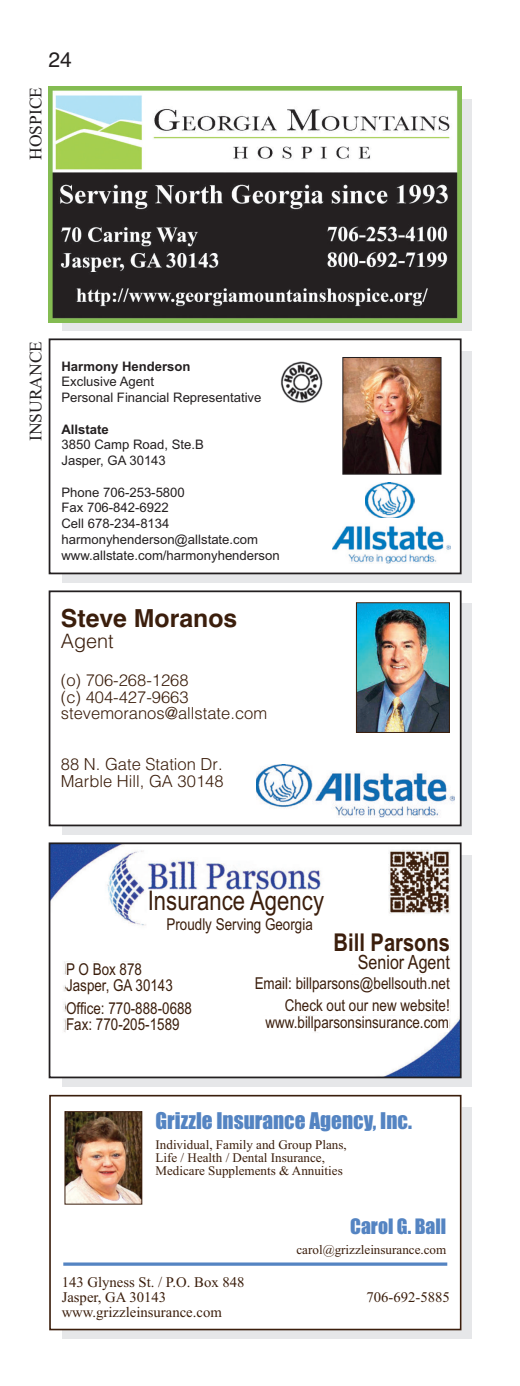
<style>
.page{position:relative;width:520px;height:1386px;background:#fff}
.page>*{position:absolute;margin:0;border:0;box-sizing:border-box;transform-origin:0 0}
.t1{font:26.95px "Arial Narrow";color:#3b1e0c}
.t2{font:700 24.85px "Helvetica";color:#3b1e0c}
.t3{font:700 24.5px "Arial Narrow";color:#3b1e0c}
.t4{font:21.18px "Impact";color:#5484c2}
.t5{font:21px "Helvetica";color:#231f20}
.t6{font:300 19.78px "Helvetica";color:#3b1e0c}
.t7{font:19.6px "Arial Narrow";color:#3b1e0c}
.t8{font:19.6px "Impact";color:#5484c2}
.t9{font:17.5px "Times New Roman";color:#231f20}
.t10{font:16.45px/16.6px "Arial Narrow";color:#3b1e0c}
.t11{font:300 16.45px/16.8px "Helvetica";color:#3b1e0c}
.t12{font:14.7px/15px "Times New Roman";color:#3b1e0c}
.t13{font:13.12px/15.8px "Arial";color:#231f20}
.t14{font:13.12px/13.3px "Times New Roman";color:#3b1e0c}
.t15{font:700 13.12px "Arial";color:#231f20}
</style>
<div class="page">
<div style="left:62px;top:100px;width:409px;height:231px;background:#e6e7e9"></div>
<img style="left:49px;top:86px;width:412px;height:236px">
<div style="left:62px;top:352px;width:409px;height:231px;background:#e6e7e9"></div>
<div style="left:50px;top:340px;width:410px;height:233px;background:#fff"></div>
<img style="left:281px;top:361px;width:42px;height:42px">
<img style="left:344px;top:359px;width:95px;height:114px">
<div style="left:342px;top:357px;width:99px;height:118px;border:1px solid #231f20"></div>
<img style="left:366px;top:483px;width:48px;height:35px">
<img style="left:332px;top:526px;width:118px;height:37px">
<div style="left:49px;top:338px;width:412px;height:236px;border:2px solid #231f20"></div>
<div style="left:62px;top:604px;width:409px;height:231px;background:#e6e7e9"></div>
<div style="left:50px;top:592px;width:410px;height:233px;background:#fff"></div>
<img style="left:358px;top:604px;width:90px;height:127px">
<div style="left:356px;top:602px;width:94px;height:131px;border:1px solid #3b1e0c"></div>
<img style="left:256px;top:765px;width:198px;height:53px">
<div style="left:49px;top:590px;width:412px;height:236px;border:2px solid #231f20"></div>
<div style="left:62px;top:856px;width:409px;height:231px;background:#e6e7e9"></div>
<img style="left:52px;top:845px;width:406px;height:230px">
<div style="left:148px;top:891px;width:178px;height:44px;background:#fff"></div>
<div style="left:66px;top:963px;width:129px;height:114px;background:#fff"></div>
<div style="left:253px;top:977px;width:197px;height:38px;background:#fff"></div>
<div style="left:252px;top:1016px;width:197px;height:15px;background:#fff"></div>
<div style="left:330px;top:933px;width:120px;height:40px;background:#fff"></div>
<div style="left:49px;top:842px;width:412px;height:236px;border:2px solid #231f20"></div>
<div style="left:62px;top:1108px;width:409px;height:231px;background:#e6e7e9"></div>
<div style="left:49px;top:1094px;width:412px;height:236px;background:#fff"></div>
<svg style="left:63px;top:1262px;width:384px;height:4px;background:#7299cc"></svg>
<img style="left:67px;top:1113px;width:73px;height:90px">
<div style="left:65px;top:1111px;width:77px;height:94px;border:1px solid #3b1e0c"></div>
<div style="left:49px;top:1095px;width:412px;height:235px;border:2px solid #3b1e0c"></div>
<h3 class="t5" style="left:49px;top:47px;width:25px">24</h3>
<h3 class="t9" style="left:25px;top:160px;width:74px;rotate:-90deg">HOSPICE</h3>
<h3 class="t9" style="left:25px;top:441px;width:102px;rotate:-90deg">INSURANCE</h3>
<p class="t15" style="left:61px;top:358px;width:131px">Harmony Henderson</p>
<p class="t13" style="left:61px;top:374px;width:201px">Exclusive Agent<br>Personal Financial Representative</p>
<p class="t15" style="left:61px;top:421px;width:49px">Allstate</p>
<p class="t13" style="left:61px;top:437px;width:144px">3850 Camp Road, Ste.B<br>Jasper, GA 30143</p>
<p class="t13" style="left:61px;top:484px;width:220px">Phone 706-253-5800<br>Fax 706-842-6922<br>Cell 678-234-8134 harmonyhenderson@allstate.com www.allstate.com/harmonyhenderson</p>
<h2 class="t2" style="left:61px;top:604px;width:178px">Steve Moranos</h2>
<h3 class="t6" style="left:61px;top:624px;width:54px">Agent</h3>
<p class="t11" style="left:61px;top:670px;width:208px">(o) 706-268-1268<br>(c) 404-427-9663 stevemoranos@allstate.com</p>
<p class="t11" style="left:61px;top:755px;width:164px">88 N. Gate Station Dr.<br>Marble Hill, GA 30148</p>
<h1 class="t1" style="left:148px;top:885px;width:178px">Insurance Agency</h1>
<p class="t10" style="left:166px;top:916px;width:148px">Proudly Serving Georgia</p>
<p class="t10" style="left:66px;top:961px;width:108px">P O Box 878<br>Jasper, GA 30143</p>
<p class="t10" style="left:66px;top:1000px;width:127px">Office: 770-888-0688<br>Fax: 770-205-1589</p>
<h3 class="t3" style="left:333px;top:928px;width:118px">Bill Parsons</h3>
<h3 class="t7" style="left:358px;top:951px;width:94px">Senior Agent</h3>
<p class="t10" style="left:255px;top:972px;width:197px;line-height:22.1px;text-align:right">Email: billparsons@bellsouth.net<br>Check out our new website!</p>
<p class="t10" style="left:265px;top:1014px;width:185px">www.billparsonsinsurance.com</p>
<h3 class="t4" style="left:155px;top:1109px;width:258px">Grizzle Insurance Agency, Inc.</h3>
<p class="t14" style="left:155px;top:1138px;width:193px">Individual, Family and Group Plans,<br>Life / Health / Dental Insurance,<br>Medicare Supplements &amp; Annuities</p>
<p class="t12" style="left:62px;top:1275px;width:184px">143 Glyness St. / P.O. Box 848<br>Jasper, GA 30143</p>
<p class="t12" style="left:62px;top:1305px;width:162px">www.grizzleinsurance.com</p>
<h3 class="t8" style="left:350px;top:1216px;width:98px">Carol G. Ball</h3>
<p class="t14" style="left:296px;top:1243px;width:151px">carol@grizzleinsurance.com</p>
<p class="t12" style="left:366px;top:1290px;width:85px">706-692-5885</p>
</div>
